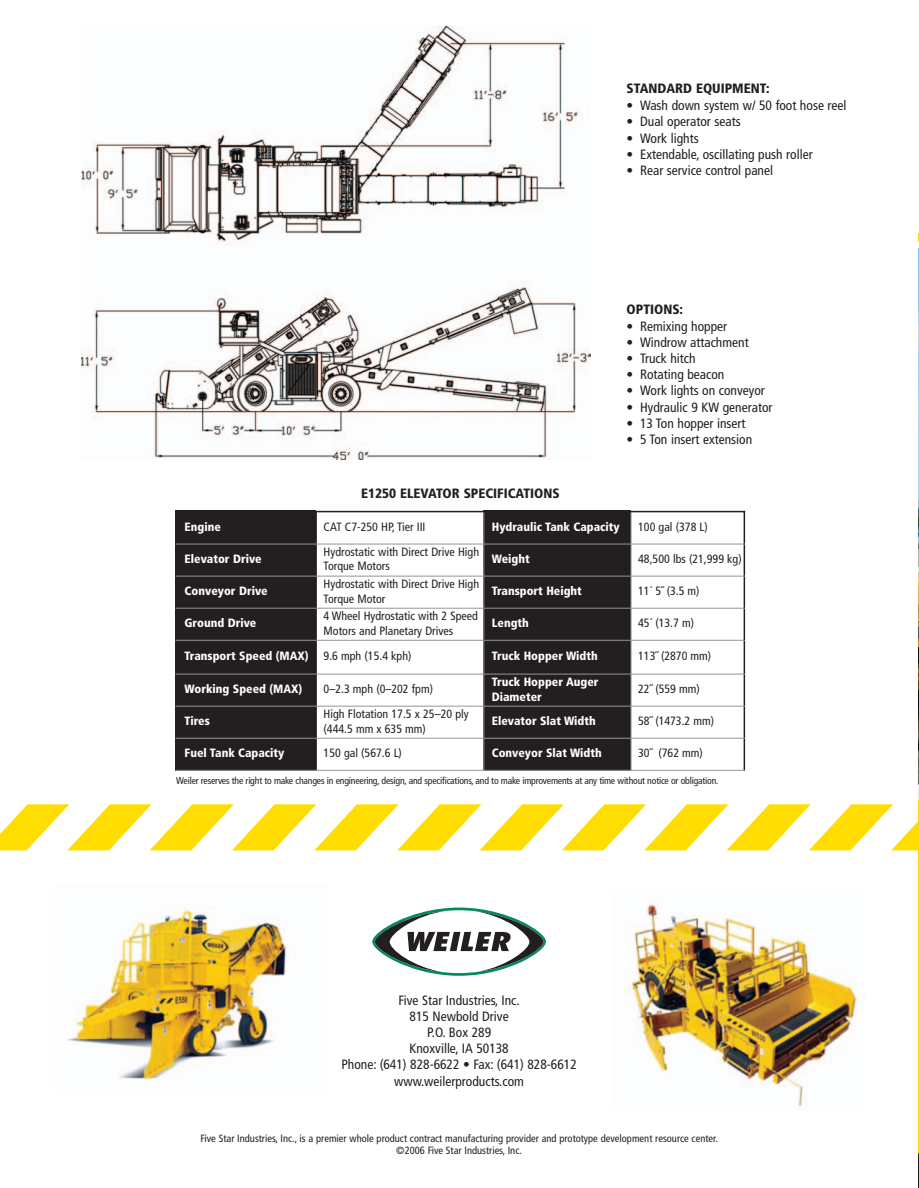
<style>
.page{position:relative;width:919px;height:1188px;background:#fff}
.page>*{position:absolute;margin:0;border:0;box-sizing:border-box;transform-origin:0 0}
.t1{font:condensed 13.5px/16.2px "Frutiger";color:#231f20;text-align:center}
.t2{font:900 condensed 13.5px "Frutiger";color:#231f20}
.t3{font:condensed 12px/14.4px "Frutiger";color:#231f20}
.t4{font:900 condensed 12px/14.4px "Frutiger";color:#fff}
.t5{font:condensed 10.5px/12.6px "Frutiger";color:#231f20;text-align:center}
.t6{font:condensed 9.75px "Frutiger";letter-spacing:-.02em;color:#231f20}
.s1{font-weight:400;color:#231f20}
</style>
<div class="page">
<img style="left:66px;top:908px;width:222px;height:172px">
<img style="left:629px;top:904px;width:229px;height:204px">
<img style="left:918px;top:248px;width:1px;height:552px">
<svg style="left:0;top:804px;width:918px;height:46px"></svg>
<hr style="left:918px;top:800px;width:1px;height:388px;background:#ffdd01">
<svg style="left:918px;top:1153px;width:1px;height:35px"></svg>
<svg style="left:372px;top:908px;width:174px;height:68px"></svg>
<div style="left:176px;top:511px;width:140px;height:33px;background:#231f20"></div>
<div style="left:484px;top:511px;width:147px;height:33px;background:#231f20"></div>
<div style="left:176px;top:544px;width:140px;height:32px;background:#231f20"></div>
<div style="left:484px;top:544px;width:147px;height:32px;background:#231f20"></div>
<div style="left:176px;top:576px;width:140px;height:32px;background:#231f20"></div>
<div style="left:484px;top:576px;width:147px;height:32px;background:#231f20"></div>
<div style="left:176px;top:608px;width:140px;height:32px;background:#231f20"></div>
<div style="left:484px;top:608px;width:147px;height:32px;background:#231f20"></div>
<div style="left:176px;top:640px;width:140px;height:34px;background:#231f20"></div>
<div style="left:484px;top:640px;width:147px;height:34px;background:#231f20"></div>
<div style="left:176px;top:674px;width:140px;height:32px;background:#231f20"></div>
<div style="left:484px;top:674px;width:147px;height:32px;background:#231f20"></div>
<div style="left:176px;top:706px;width:140px;height:32px;background:#231f20"></div>
<div style="left:484px;top:706px;width:147px;height:32px;background:#231f20"></div>
<div style="left:176px;top:738px;width:140px;height:33px;background:#231f20"></div>
<div style="left:484px;top:738px;width:147px;height:33px;background:#231f20"></div>
<hr style="left:315px;top:511px;width:2px;height:260px;background:#231f20">
<hr style="left:483px;top:511px;width:1px;height:260px;background:#939598">
<hr style="left:631px;top:511px;width:1px;height:260px;background:#939598">
<hr style="left:743px;top:511px;width:2px;height:260px;background:#231f20">
<hr style="left:176px;top:511px;width:569px;height:1px;background:#231f20">
<hr style="left:176px;top:544px;width:569px;height:1px;background:#939598">
<hr style="left:176px;top:576px;width:569px;height:1px;background:#939598">
<hr style="left:176px;top:608px;width:569px;height:1px;background:#939598">
<hr style="left:176px;top:640px;width:569px;height:1px;background:#939598">
<hr style="left:176px;top:674px;width:569px;height:1px;background:#939598">
<hr style="left:176px;top:706px;width:569px;height:1px;background:#939598">
<hr style="left:176px;top:738px;width:569px;height:1px;background:#939598">
<hr style="left:176px;top:770px;width:569px;height:1px;background:#939598">
<img style="left:82px;top:26px;width:509px;height:433px">
<p class="t2" style="left:626px;top:83px;width:144px">STANDARD EQUIPMENT:</p>
<p class="t1" style="left:626px;top:98px;width:221px">• Wash down system w/ 50 foot hose reel</p>
<p class="t1" style="left:626px;top:115px;width:116px">• Dual operator seats</p>
<p class="t1" style="left:626px;top:131px;width:74px">• Work lights</p>
<p class="t1" style="left:626px;top:147px;width:188px">• Extendable, oscillating push roller</p>
<p class="t1" style="left:626px;top:163px;width:148px">• Rear service control panel</p>
<p class="t2" style="left:361px;top:488px;width:200px">E1250 ELEVATOR SPECIFICATIONS</p>
<p class="t2" style="left:626px;top:303px;width:58px">OPTIONS:</p>
<p class="t1" style="left:626px;top:319px;width:102px">• Remixing hopper</p>
<p class="t1" style="left:626px;top:335px;width:124px">• Windrow attachment</p>
<p class="t1" style="left:626px;top:351px;width:71px">• Truck hitch</p>
<p class="t1" style="left:626px;top:368px;width:99px">• Rotating beacon</p>
<p class="t1" style="left:626px;top:384px;width:140px">• Work lights on conveyor</p>
<p class="t1" style="left:626px;top:400px;width:147px">• Hydraulic 9 KW generator</p>
<p class="t1" style="left:626px;top:416px;width:120px">• 13 Ton hopper insert</p>
<p class="t1" style="left:626px;top:432px;width:127px">• 5 Ton insert extension</p>
<p class="t4" style="left:185px;top:521px;width:38px">Engine</p>
<p class="t3" style="left:324px;top:521px;width:103px">CAT C7-250 HP, Tier III</p>
<p class="t4" style="left:492px;top:521px;width:129px">Hydraulic Tank Capacity</p>
<p class="t3" style="left:638px;top:521px;width:71px">100 gal (378 L)</p>
<p class="t4" style="left:185px;top:553px;width:79px">Elevator Drive</p>
<p class="t3" style="left:324px;top:546px;width:157px">Hydrostatic with Direct Drive High<br>Torque Motors</p>
<p class="t4" style="left:492px;top:553px;width:39px">Weight</p>
<p class="t3" style="left:638px;top:553px;width:105px">48,500 lbs (21,999 kg)</p>
<p class="t4" style="left:185px;top:585px;width:85px">Conveyor Drive</p>
<p class="t3" style="left:324px;top:578px;width:157px">Hydrostatic with Direct Drive High<br>Torque Motor</p>
<p class="t4" style="left:492px;top:585px;width:92px">Transport Height</p>
<p class="t3" style="left:638px;top:585px;width:63px">11´ 5˝ (3.5 m)</p>
<p class="t4" style="left:185px;top:617px;width:73px">Ground Drive</p>
<p class="t3" style="left:324px;top:610px;width:156px">4 Wheel Hydrostatic with 2 Speed<br>Motors and Planetary Drives</p>
<p class="t4" style="left:492px;top:617px;width:39px">Length</p>
<p class="t3" style="left:638px;top:617px;width:57px">45´ (13.7 m)</p>
<p class="t4" style="left:185px;top:650px;width:228px">Transport Speed (MAX) <span class="s1">9.6 mph (15.4 kph)</span></p>
<p class="t4" style="left:492px;top:650px;width:107px">Truck Hopper Width</p>
<p class="t3" style="left:638px;top:650px;width:75px">113˝ (2870 mm)</p>
<p class="t4" style="left:185px;top:683px;width:119px">Working Speed (MAX)</p>
<p class="t3" style="left:324px;top:683px;width:111px">0–2.3 mph (0–202 fpm)</p>
<p class="t4" style="left:492px;top:676px;width:108px">Truck Hopper Auger<br>Diameter</p>
<p class="t3" style="left:638px;top:683px;width:63px">22˝ (559 mm)</p>
<p class="t4" style="left:185px;top:715px;width:27px">Tires</p>
<p class="t3" style="left:324px;top:708px;width:147px">High Flotation 17.5 x 25–20 ply (444.5 mm x 635 mm)</p>
<p class="t4" style="left:492px;top:715px;width:105px">Elevator Slat Width</p>
<p class="t3" style="left:638px;top:715px;width:77px">58˝ (1473.2 mm)</p>
<p class="t4" style="left:185px;top:747px;width:101px">Fuel Tank Capacity</p>
<p class="t3" style="left:324px;top:747px;width:80px">150 gal (567.6 L)</p>
<p class="t4" style="left:492px;top:747px;width:112px">Conveyor Slat Width</p>
<p class="t3" style="left:638px;top:747px;width:66px">30˝ (762 mm)</p>
<p class="t6" style="left:176px;top:776px;width:544px">Weiler reserves the right to make changes in engineering, design, and specifications, and to make improvements at any time without notice or obligation.</p>
<p class="t1" style="left:341px;top:993px;width:237px">Five Star Industries, Inc.<br>815 Newbold Drive<br>P.O. Box 289<br>Knoxville, IA 50138<br>Phone: (641) 828-6622 • Fax: (641) 828-6612 www.weilerproducts.com</p>
<p class="t5" style="left:200px;top:1133px;width:519px">Five Star Industries, Inc., is a premier whole product contract manufacturing provider and prototype development resource center. ©2006 Five Star Industries, Inc.</p>
</div>
